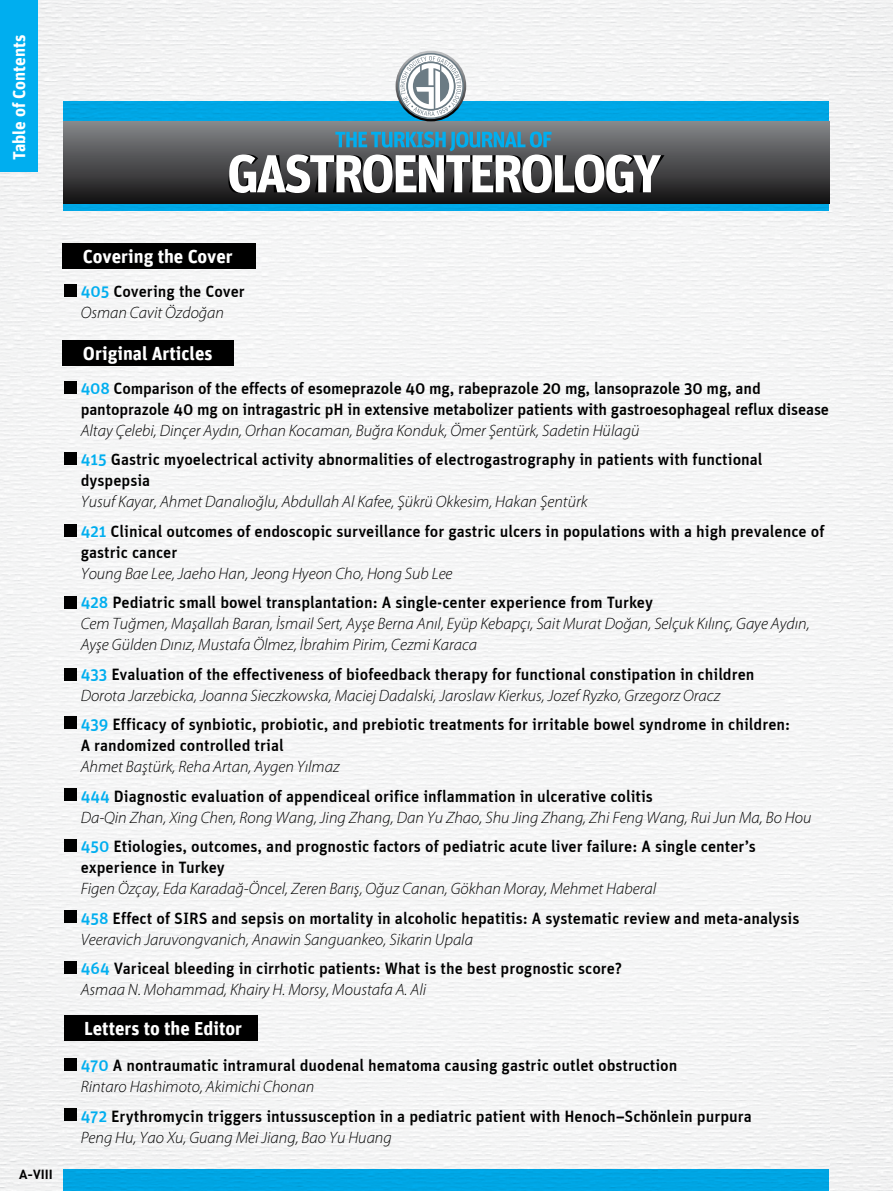
<style>
.page{position:relative;width:893px;height:1191px;background:#f4f5f5}
.page>*{position:absolute;margin:0;border:0;box-sizing:border-box;transform-origin:0 0}
.t1{font:700 18.9px "Unit";color:#fff}
.t2{font:700 17.25px "Unit";color:#fff}
.t3{font:500 16.5px/21px "Unit";color:#000}
.t4{font:italic 300 16.5px/21px "Myriad Pro";color:#000}
.t5{font:700 13.05px "DIN Pro";color:#000}
.s1{color:#00aeef}
</style>
<div class="page">
<div style="left:64px;top:101px;width:765px;height:109px;background:#00a7e5"></div>
<div style="left:64px;top:121px;width:765px;height:82px;background:linear-gradient(to bottom,#87898c,#161516)"></div>
<svg style="left:396px;top:51px;width:70px;height:70px"></svg>
<div style="left:398px;top:53px;width:66px;height:66px;border:2px solid #6b7b84;border-radius:50%"></div>
<svg style="left:401px;top:56px;width:60px;height:60px"></svg>
<svg style="left:228px;top:131px;width:436px;height:62px;background:#849095"></svg>
<div style="left:0;top:0;width:37px;height:172px;background:#00aeef"></div>
<div style="left:63px;top:243px;width:193px;height:25px;background:#000"></div>
<div style="left:64px;top:284px;width:12px;height:12px;background:#000"></div>
<div style="left:64px;top:381px;width:12px;height:13px;background:#000"></div>
<div style="left:64px;top:452px;width:12px;height:12px;background:#000"></div>
<div style="left:64px;top:596px;width:12px;height:12px;background:#000"></div>
<div style="left:64px;top:524px;width:12px;height:12px;background:#000"></div>
<div style="left:64px;top:788px;width:12px;height:13px;background:#000"></div>
<div style="left:64px;top:716px;width:12px;height:13px;background:#000"></div>
<div style="left:64px;top:668px;width:12px;height:12px;background:#000"></div>
<div style="left:64px;top:839px;width:12px;height:13px;background:#000"></div>
<div style="left:64px;top:910px;width:12px;height:13px;background:#000"></div>
<div style="left:64px;top:1108px;width:12px;height:12px;background:#000"></div>
<div style="left:64px;top:1058px;width:12px;height:12px;background:#000"></div>
<div style="left:64px;top:961px;width:12px;height:12px;background:#000"></div>
<div style="left:63px;top:340px;width:171px;height:25px;background:#000"></div>
<div style="left:64px;top:1169px;width:765px;height:22px;background:#00a5e3"></div>
<div style="left:64px;top:1015px;width:194px;height:25px;background:#000"></div>
<p class="t2" style="left:9px;top:160px;width:127px;rotate:-90deg">Table of Contents</p>
<p class="t5" style="left:19px;top:1165px;width:35px">A-VIII</p>
<p class="t1" style="left:83px;top:245px;width:151px">Covering the Cover</p>
<p class="t3" style="left:81px;top:280px;width:166px"><span class="s1">405</span> Covering the Cover</p>
<p class="t4" style="left:81px;top:301px;width:145px">Osman Cavit Özdoğan</p>
<p class="t1" style="left:83px;top:342px;width:131px">Original Articles</p>
<p class="t3" style="left:81px;top:377px;width:750px"><span class="s1">408</span> Comparison of the effects of esomeprazole 40 mg, rabeprazole 20 mg, lansoprazole 30 mg, and pantoprazole 40 mg on intragastric pH in extensive metabolizer patients with gastroesophageal reflux disease</p>
<p class="t4" style="left:81px;top:419px;width:560px">Altay Çelebi, Dinçer Aydın, Orhan Kocaman, Buğra Konduk, Ömer Şentürk, Sadetin Hülagü</p>
<p class="t3" style="left:81px;top:448px;width:683px"><span class="s1">415</span> Gastric myoelectrical activity abnormalities of electrogastrography in patients with functional dyspepsia</p>
<p class="t4" style="left:81px;top:491px;width:508px">Yusuf Kayar, Ahmet Danalıoğlu, Abdullah Al Kafee, Şükrü Okkesim, Hakan Şentürk</p>
<p class="t3" style="left:81px;top:520px;width:745px"><span class="s1">421</span> Clinical outcomes of endoscopic surveillance for gastric ulcers in populations with a high prevalence of gastric cancer</p>
<p class="t4" style="left:81px;top:562px;width:373px">Young Bae Lee, Jaeho Han, Jeong Hyeon Cho, Hong Sub Lee</p>
<p class="t3" style="left:81px;top:591px;width:574px"><span class="s1">428</span> Pediatric small bowel transplantation: A single-center experience from Turkey</p>
<p class="t4" style="left:81px;top:613px;width:730px">Cem Tuğmen, Maşallah Baran, İsmail Sert, Ayşe Berna Anıl, Eyüp Kebapçı, Sait Murat Doğan, Selçuk Kılınç, Gaye Aydın,<br>Ayşe Gülden Dınız, Mustafa Ölmez, İbrahim Pirim, Cezmi Karaca</p>
<p class="t3" style="left:81px;top:663px;width:675px"><span class="s1">433</span> Evaluation of the effectiveness of biofeedback therapy for functional constipation in children</p>
<p class="t4" style="left:81px;top:684px;width:641px">Dorota Jarzebicka, Joanna Sieczkowska, Maciej Dadalski, Jaroslaw Kierkus, Jozef Ryzko, Grzegorz Oracz</p>
<p class="t3" style="left:81px;top:713px;width:711px"><span class="s1">439</span> Efficacy of synbiotic, probiotic, and prebiotic treatments for irritable bowel syndrome in children:<br>A randomized controlled trial</p>
<p class="t4" style="left:81px;top:756px;width:260px">Ahmet Baştürk, Reha Artan, Aygen Yılmaz</p>
<p class="t3" style="left:81px;top:785px;width:574px"><span class="s1">444</span> Diagnostic evaluation of appendiceal orifice inflammation in ulcerative colitis</p>
<p class="t4" style="left:81px;top:806px;width:732px">Da-Qin Zhan, Xing Chen, Rong Wang, Jing Zhang, Dan Yu Zhao, Shu Jing Zhang, Zhi Feng Wang, Rui Jun Ma, Bo Hou</p>
<p class="t3" style="left:81px;top:835px;width:677px"><span class="s1">450</span> Etiologies, outcomes, and prognostic factors of pediatric acute liver failure: A single center’s experience in Turkey</p>
<p class="t4" style="left:81px;top:878px;width:577px">Figen Özçay, Eda Karadağ-Öncel, Zeren Barış, Oğuz Canan, Gökhan Moray, Mehmet Haberal</p>
<p class="t3" style="left:81px;top:907px;width:720px"><span class="s1">458</span> Effect of SIRS and sepsis on mortality in alcoholic hepatitis: A systematic review and meta-analysis</p>
<p class="t4" style="left:81px;top:928px;width:394px">Veeravich Jaruvongvanich, Anawin Sanguankeo, Sikarin Upala</p>
<p class="t3" style="left:81px;top:957px;width:543px"><span class="s1">464</span> Variceal bleeding in cirrhotic patients: What is the best prognostic score?</p>
<p class="t4" style="left:81px;top:979px;width:347px">Asmaa N. Mohammad, Khairy H. Morsy, Moustafa A. Ali</p>
<p class="t1" style="left:84px;top:1017px;width:160px">Letters to the Editor</p>
<p class="t3" style="left:81px;top:1055px;width:598px"><span class="s1">470</span> A nontraumatic intramural duodenal hematoma causing gastric outlet obstruction</p>
<p class="t4" style="left:81px;top:1076px;width:235px">Rintaro Hashimoto, Akimichi Chonan</p>
<p class="t3" style="left:81px;top:1105px;width:673px"><span class="s1">472</span> Erythromycin triggers intussusception in a pediatric patient with Henoch–Schönlein purpura</p>
<p class="t4" style="left:81px;top:1126px;width:313px">Peng Hu, Yao Xu, Guang Mei Jiang, Bao Yu Huang</p>
</div>
